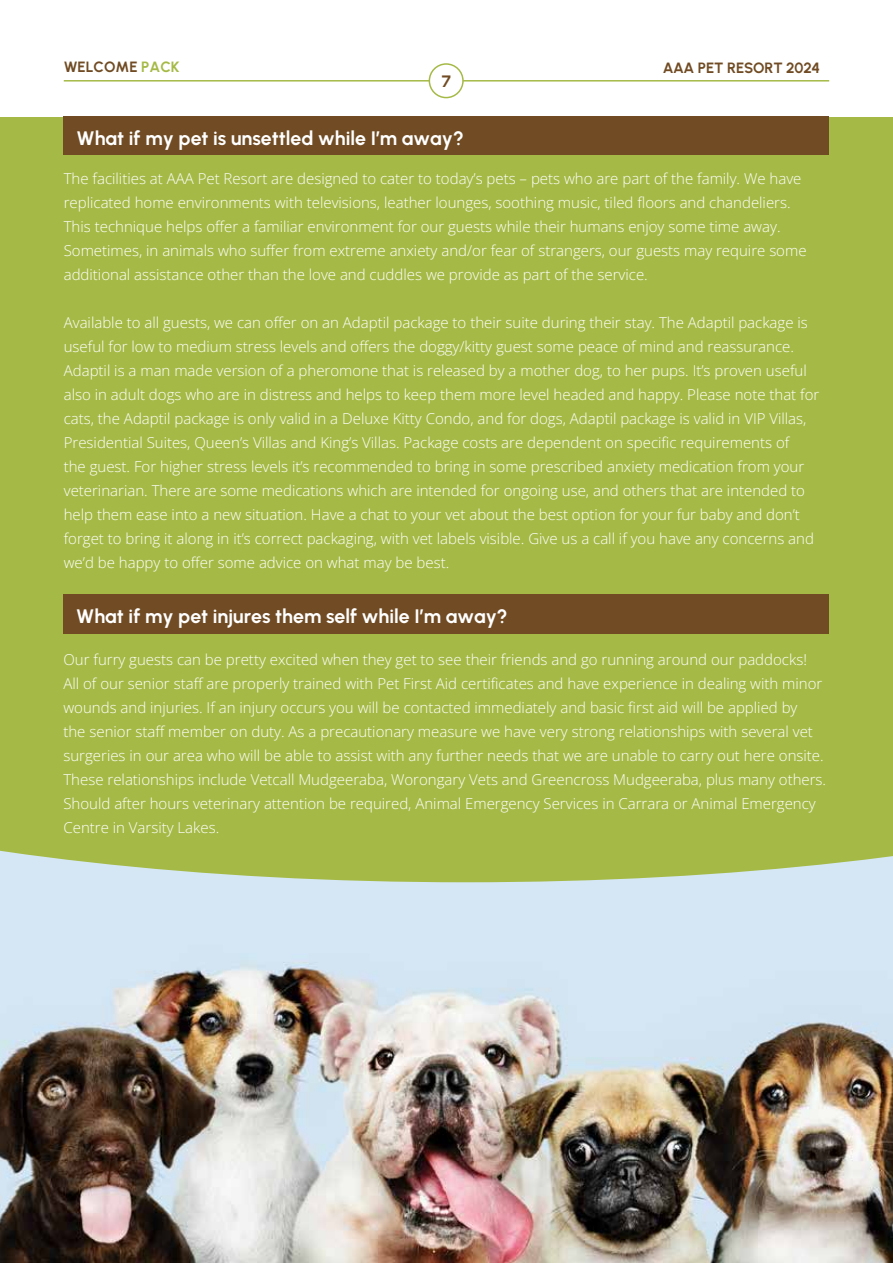
<style>
.page{position:relative;width:893px;height:1263px;background:#fff}
.page>*{position:absolute;margin:0;border:0;box-sizing:border-box;transform-origin:0 0}
.t1{font:19.5px "Urbanist";color:#fff}
.t2{font:16.5px "Urbanist";color:#704b23}
.t3{font:15px/24px "Open Sans";color:#fff}
.t4{font:14.85px "Urbanist";color:#704b23}
.s1{color:#a5ba46}
</style>
<div class="page">
<img style="left:0;top:882px;width:893px;height:381px">
<svg style="left:0;top:849px;width:893px;height:33px;fill:#a5ba46"></svg>
<div style="left:0;top:117px;width:893px;height:732px;background:#a5ba46"></div>
<hr style="left:64px;top:80px;width:765px;height:2px;background:#a5ba46">
<div style="left:429px;top:64px;width:34px;height:34px;background:#fff;border-radius:50%"></div>
<div style="left:429px;top:63px;width:35px;height:35px;border:2px solid #a5ba46;border-radius:50%"></div>
<div style="left:64px;top:116px;width:765px;height:39px;background:#704b23"></div>
<div style="left:63px;top:594px;width:766px;height:40px;background:#704b23"></div>
<p class="t4" style="left:64px;top:57px;width:117px">WELCOME <span class="s1">PACK</span></p>
<p class="t4" style="left:663px;top:58px;width:159px">AAA PET RESORT 2024</p>
<p class="t2" style="left:442px;top:70px;width:11px">7</p>
<h1 class="t1" style="left:77px;top:125px;width:389px">What if my pet is unsettled while I’m away?</h1>
<p class="t3" style="left:64px;top:166px;width:744px">The facilities at AAA Pet Resort are designed to cater to today’s pets – pets who are part of the family. We have replicated home environments with televisions, leather lounges, soothing music, tiled floors and chandeliers.<br>This technique helps offer a familiar environment for our guests while their humans enjoy some time away.<br>Sometimes, in animals who suffer from extreme anxiety and/or fear of strangers, our guests may require some additional assistance other than the love and cuddles we provide as part of the service.</p>
<p class="t3" style="left:64px;top:310px;width:757px">Available to all guests, we can offer on an Adaptil package to their suite during their stay. The Adaptil package is useful for low to medium stress levels and offers the doggy/kitty guest some peace of mind and reassurance.<br>Adaptil is a man made version of a pheromone that is released by a mother dog, to her pups. It’s proven useful also in adult dogs who are in distress and helps to keep them more level headed and happy. Please note that for cats, the Adaptil package is only valid in a Deluxe Kitty Condo, and for dogs, Adaptil package is valid in VIP Villas, Presidential Suites, Queen’s Villas and King’s Villas. Package costs are dependent on specific requirements of<br>the guest. For higher stress levels it’s recommended to bring in some prescribed anxiety medication from your veterinarian. There are some medications which are intended for ongoing use, and others that are intended to help them ease into a new situation. Have a chat to your vet about the best option for your fur baby and don’t forget to bring it along in it’s correct packaging, with vet labels visible. Give us a call if you have any concerns and we’d be happy to offer some advice on what may be best.</p>
<h1 class="t1" style="left:76px;top:604px;width:433px">What if my pet injures them self while I’m away?</h1>
<p class="t3" style="left:63px;top:647px;width:764px">Our furry guests can be pretty excited when they get to see their friends and go running around our paddocks!<br>All of our senior staff are properly trained with Pet First Aid certificates and have experience in dealing with minor wounds and injuries. If an injury occurs you will be contacted immediately and basic first aid will be applied by<br>the senior staff member on duty. As a precautionary measure we have very strong relationships with several vet surgeries in our area who will be able to assist with any further needs that we are unable to carry out here onsite.<br>These relationships include Vetcall Mudgeeraba, Worongary Vets and Greencross Mudgeeraba, plus many others.<br>Should after hours veterinary attention be required, Animal Emergency Services in Carrara or Animal Emergency Centre in Varsity Lakes.</p>
</div>
